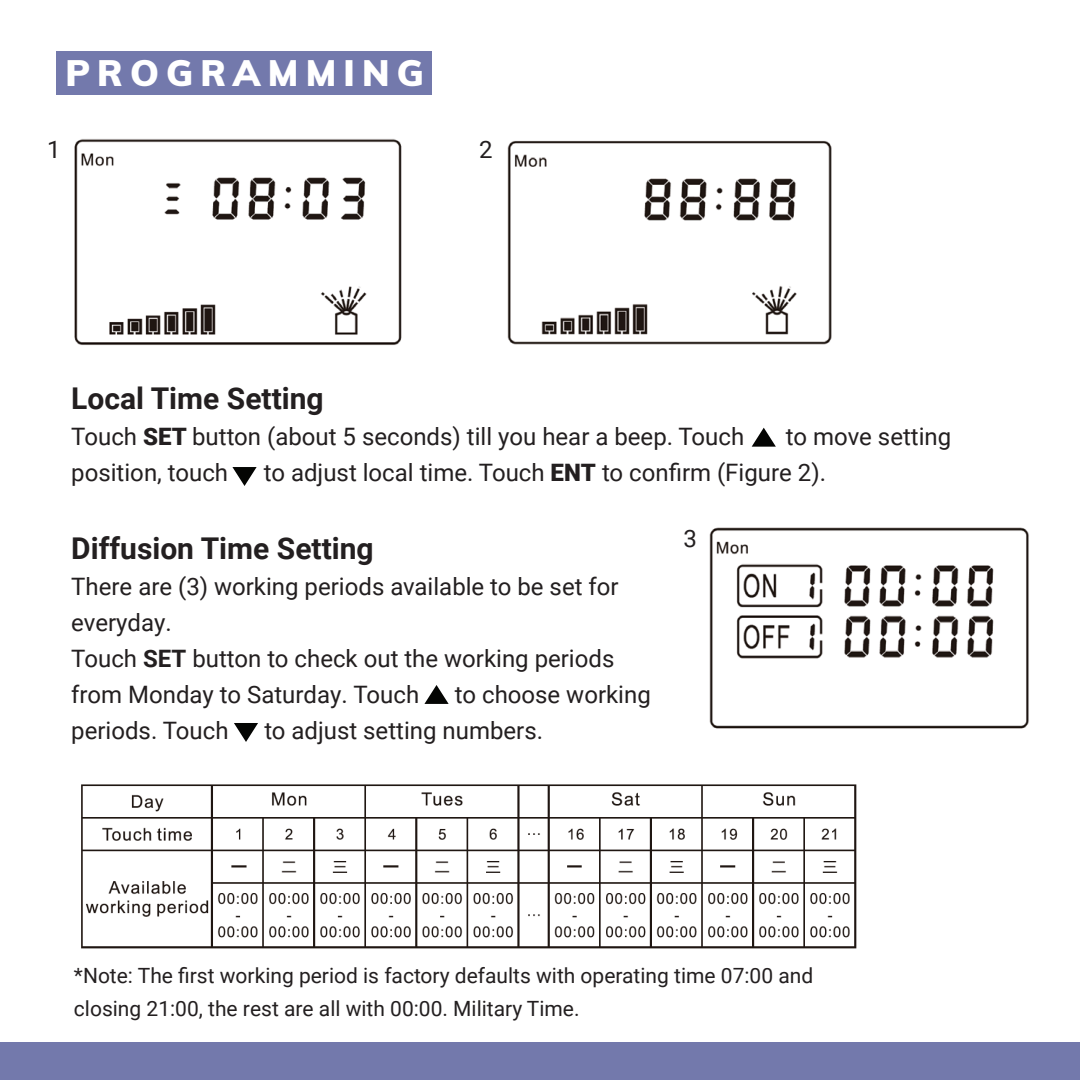
<style>
.page{position:relative;width:1080px;height:1080px;background:#fff}
.page>*{position:absolute;margin:0;border:0;box-sizing:border-box;transform-origin:0 0}
.t1{font:900 36px "Muli";letter-spacing:.2em;color:#fff}
.t2{font:700 30px "Roboto";color:#231f20}
.t3{font:24px/36px "Roboto";color:#231f20}
.t4{font:21px/33px "Roboto";color:#231f20}
.s1{font-weight:900}
.s2{font-weight:700}
</style>
<div class="page">
<img style="left:709px;top:527px;width:320px;height:202px">
<svg style="left:752px;top:428px;width:24px;height:19px"></svg>
<svg style="left:232px;top:467px;width:25px;height:19px"></svg>
<svg style="left:424px;top:685px;width:25px;height:19px"></svg>
<svg style="left:234px;top:723px;width:24px;height:19px"></svg>
<div style="left:0;top:1043px;width:1080px;height:37px;background:#7379ac"></div>
<div style="left:56px;top:51px;width:376px;height:44px;background:#7379ac"></div>
<img style="left:74px;top:139px;width:328px;height:206px">
<img style="left:507px;top:140px;width:325px;height:205px">
<img style="left:81px;top:784px;width:776px;height:165px">
<h1 class="t1" style="left:65px;top:46px;width:360px">PROGRAMMING</h1>
<p class="t3" style="left:47px;top:131px;width:15px">1</p>
<p class="t3" style="left:479px;top:131px;width:15px">2</p>
<p class="t2" style="left:71px;top:378px;width:254px">Local Time Setting</p>
<p class="t3" style="left:71px;top:418px;width:675px">Touch <span class="s1">SET</span> button (about 5 seconds) till you hear a beep. Touch</p>
<p class="t3" style="left:786px;top:418px;width:167px">to move setting</p>
<p class="t3" style="left:71px;top:454px;width:158px">position, touch</p>
<p class="t3" style="left:264px;top:454px;width:564px">to adjust local time. Touch <span class="s1">ENT</span> to confirm (Figure 2).</p>
<p class="t2" style="left:71px;top:527px;width:304px">Diffusion Time Setting</p>
<p class="t3" style="left:71px;top:567px;width:549px">There are (3) working periods available to be set for everyday.<br>Touch <span class="s2">SET</span> button to check out the working periods from Monday to Saturday. Touch</p>
<p class="t3" style="left:455px;top:675px;width:197px">to choose working</p>
<p class="t3" style="left:71px;top:711px;width:159px">periods. Touch</p>
<p class="t3" style="left:264px;top:711px;width:280px">to adjust setting numbers.</p>
<p class="t3" style="left:684px;top:519px;width:15px">3</p>
<p class="t4" style="left:74px;top:958px;width:741px">*Note: The first working period is factory defaults with operating time 07:00 and closing 21:00, the rest are all with 00:00. Military Time.</p>
</div>
